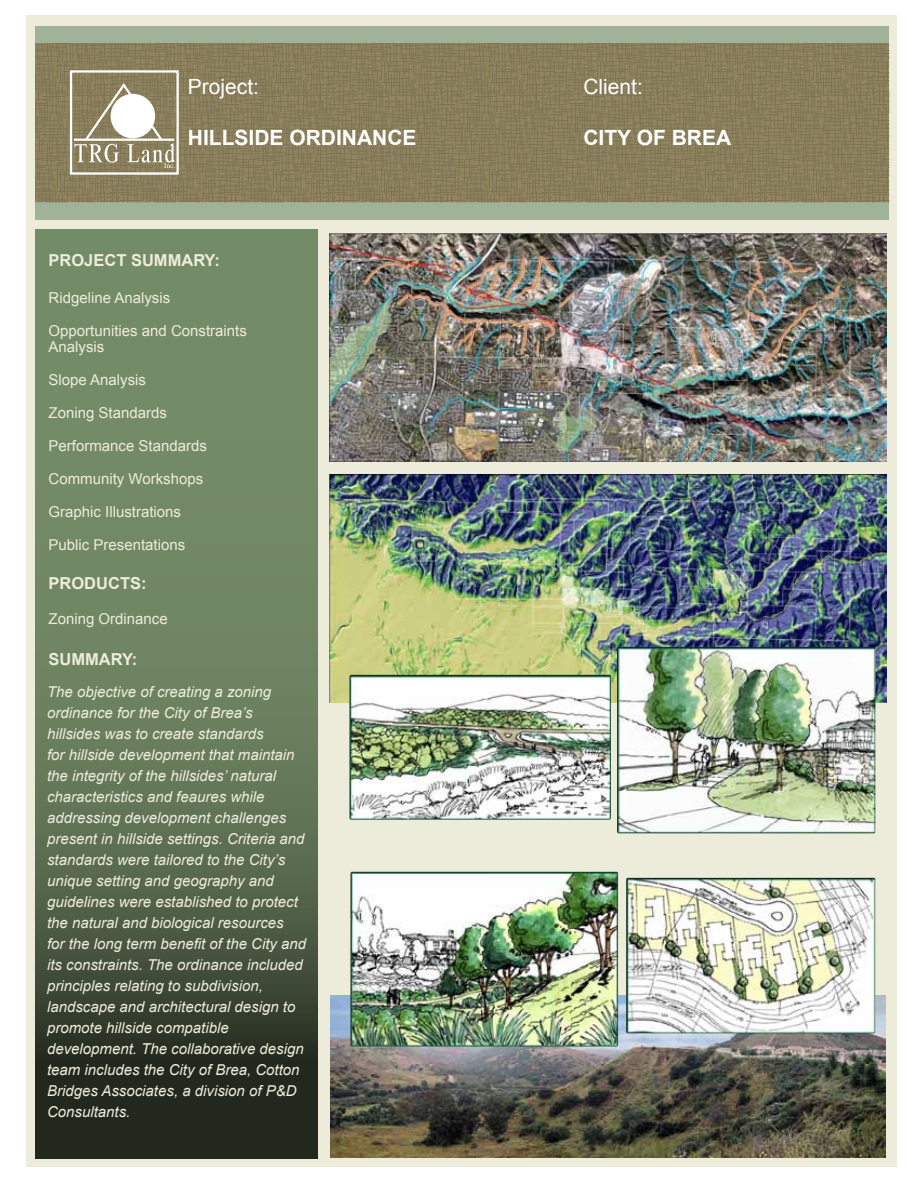
<style>
.page{position:relative;width:918px;height:1188px;background:#fff}
.page>*{position:absolute;margin:0;border:0;box-sizing:border-box;transform-origin:0 0}
.t1{font:700 21px "Arial";color:#fff}
.t2{font:21px "Arial";color:#fff}
.t3{font:700 16.5px "Arial";color:#eeecdb}
.t4{font:italic 15px/21px "Arial";color:#eeecdb}
.t5{font:15px/16.5px "Arial";color:#eeecdb}
</style>
<div class="page">
<div style="left:26px;top:15px;width:871px;height:1152px;background:#edebda"></div>
<svg style="left:35px;top:230px;width:282px;height:929px;background:#5d6f52"></svg>
<div style="left:35px;top:26px;width:854px;height:194px;background:#a0b398"></div>
<div style="left:36px;top:43px;width:853px;height:159px;background:#887d5a"></div>
<div style="left:70px;top:70px;width:109px;height:105px;border:2px solid #fff"></div>
<svg style="left:74px;top:83px;width:101px;height:85px"></svg>
<div style="left:111px;top:95px;width:43px;height:43px;background:#fff;border-radius:50%"></div>
<div style="left:111px;top:94px;width:44px;height:44px;border:2px solid #fff;border-radius:50%"></div>
<hr style="left:74px;top:139px;width:100px;height:2px;background:#fff">
<img style="left:330px;top:475px;width:556px;height:227px">
<img style="left:330px;top:995px;width:556px;height:163px">
<img style="left:330px;top:233px;width:556px;height:229px">
<img style="left:350px;top:645px;width:525px;height:405px">
<h1 class="t2" style="left:188px;top:73px;width:73px">Project:</h1>
<h1 class="t1" style="left:188px;top:123px;width:230px">HILLSIDE ORDINANCE</h1>
<p class="t3" style="left:49px;top:250px;width:173px">PROJECT SUMMARY:</p>
<p class="t5" style="left:49px;top:289px;width:123px">Ridgeline Analysis</p>
<p class="t5" style="left:49px;top:322px;width:200px">Opportunities and Constraints<br>Analysis</p>
<p class="t5" style="left:49px;top:372px;width:99px">Slope Analysis</p>
<p class="t5" style="left:49px;top:405px;width:120px">Zoning Standards</p>
<p class="t5" style="left:49px;top:438px;width:160px">Performance Standards</p>
<p class="t5" style="left:49px;top:471px;width:156px">Community Workshops</p>
<p class="t5" style="left:49px;top:504px;width:134px">Graphic Illustrations</p>
<p class="t5" style="left:49px;top:537px;width:138px">Public Presentations</p>
<p class="t3" style="left:49px;top:572px;width:100px">PRODUCTS:</p>
<p class="t5" style="left:49px;top:611px;width:121px">Zoning Ordinance</p>
<p class="t3" style="left:49px;top:648px;width:90px">SUMMARY:</p>
<p class="t4" style="left:47px;top:682px;width:261px">The objective of creating a zoning ordinance for the City of Brea’s hillsides was to create standards<br>for hillside development that maintain the integrity of the hillsides’ natural characteristics and feaures while addressing development challenges present in hillside settings. Criteria and standards were tailored to the City’s unique setting and geography and guidelines were established to protect the natural and biological resources<br>for the long term benefit of the City and its constraints. The ordinance included principles relating to subdivision, landscape and architectural design to promote hillside compatible development. The collaborative design team includes the City of Brea, Cotton Bridges Associates, a division of P&amp;D Consultants.</p>
<h1 class="t2" style="left:583px;top:73px;width:61px">Client:</h1>
<h1 class="t1" style="left:583px;top:123px;width:149px">CITY OF BREA</h1>
</div>
